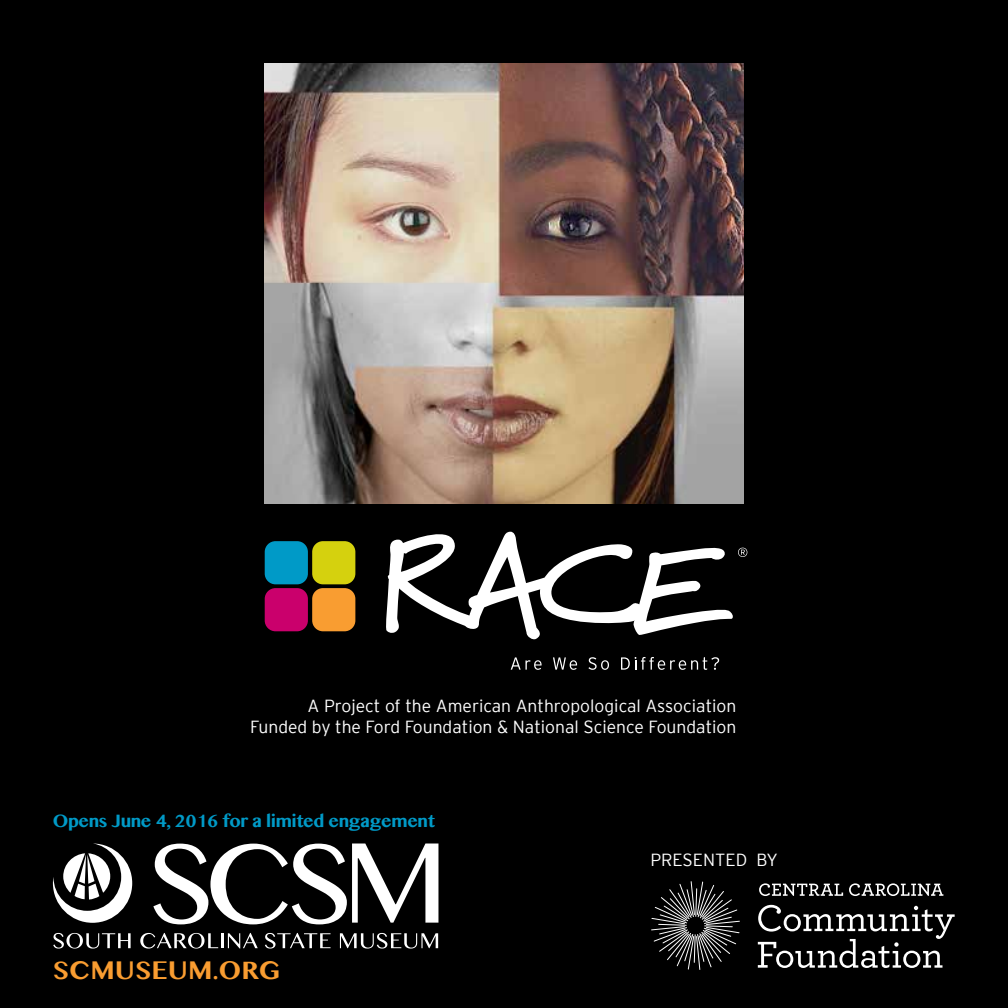
<style>
.page{position:relative;width:1008px;height:1008px;background:#000}
.page>*{position:absolute;margin:0;border:0;box-sizing:border-box;transform-origin:0 0}
.t1{font:700 25.03px "Malayalam MN";color:#f99d31}
.t2{font:300 17.5px/21px "Interstate";color:#fff;text-align:right}
.t3{font:700 17.5px "Malayalam MN";letter-spacing:-.025em;color:#009ac7}
</style>
<div class="page">
<img style="left:265px;top:63px;width:478px;height:441px">
<div style="left:265px;top:541px;width:43px;height:43px;background:#009ac7;border-radius:11px"></div>
<div style="left:312px;top:541px;width:43px;height:43px;background:#d5d10e;border-radius:11px"></div>
<div style="left:265px;top:588px;width:43px;height:43px;background:#ca006c;border-radius:11px"></div>
<div style="left:312px;top:588px;width:43px;height:43px;background:#f99d31;border-radius:11px"></div>
<svg style="left:511px;top:657px;width:31px;height:13px"></svg>
<svg style="left:553px;top:657px;width:24px;height:13px"></svg>
<svg style="left:588px;top:657px;width:21px;height:13px"></svg>
<svg style="left:621px;top:657px;width:98px;height:13px"></svg>
<svg style="left:386px;top:531px;width:361px;height:109px"></svg>
<svg style="left:153px;top:844px;width:285px;height:80px"></svg>
<svg style="left:53px;top:844px;width:79px;height:79px"></svg>
<svg style="left:53px;top:933px;width:78px;height:16px"></svg>
<svg style="left:140px;top:933px;width:118px;height:16px"></svg>
<svg style="left:265px;top:933px;width:66px;height:16px"></svg>
<svg style="left:340px;top:933px;width:98px;height:16px"></svg>
<svg style="left:758px;top:905px;width:197px;height:63px"></svg>
<svg style="left:759px;top:883px;width:84px;height:13px"></svg>
<svg style="left:849px;top:883px;width:94px;height:13px"></svg>
<svg style="left:651px;top:881px;width:89px;height:89px"></svg>
<p class="t2" style="left:250px;top:695px;width:488px">A Project of the American Anthropological Association<br>Funded by the Ford Foundation &amp; National Science Foundation</p>
<p class="t3" style="left:53px;top:810px;width:384px">Opens June 4, 2016 for a limited engagement</p>
<h1 class="t1" style="left:53px;top:954px;width:229px">SCMUSEUM.ORG</h1>
<p class="t2" style="left:650px;top:850px;width:129px">PRESENTED BY</p>
</div>
